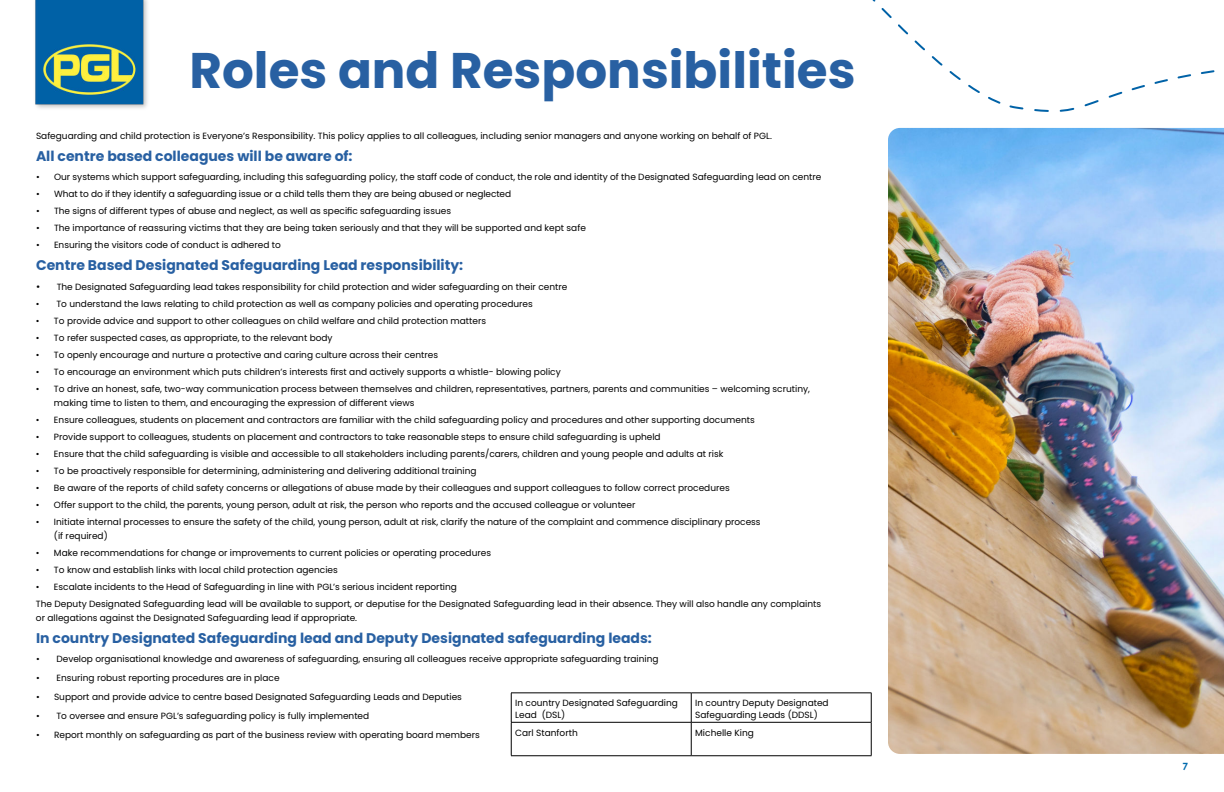
<style>
.page{position:relative;width:1224px;height:792px;background:#fff}
.page>*{position:absolute;margin:0;border:0;box-sizing:border-box;transform-origin:0 0}
.t1{font:700 50px "Poppins";color:#2860a2}
.t2{font:700 14px "Poppins";color:#2860a2}
.t3{font:700 10px "Century Gothic Pro";color:#006bae}
.t4{font:9px/14px "Poppins";color:#000}
.s1{font-size:10px}
</style>
<div class="page">
<img style="left:35px;top:0;width:113px;height:109px">
<img style="left:888px;top:128px;width:336px;height:626px">
<svg style="left:1035px;top:111px;width:32px;height:1px"></svg>
<svg style="left:872px;top:0;width:343px;height:111px"></svg>
<hr style="left:511px;top:693px;width:180px;height:1px;background:#000">
<svg style="left:511px;top:693px;width:1px;height:29px"></svg>
<hr style="left:691px;top:693px;width:181px;height:1px;background:#000">
<svg style="left:691px;top:693px;width:1px;height:29px"></svg>
<svg style="left:871px;top:693px;width:1px;height:29px"></svg>
<hr style="left:511px;top:722px;width:180px;height:1px;background:#000">
<hr style="left:511px;top:723px;width:1px;height:32px;background:#000">
<hr style="left:691px;top:722px;width:181px;height:1px;background:#000">
<hr style="left:691px;top:723px;width:1px;height:32px;background:#000">
<hr style="left:871px;top:723px;width:1px;height:32px;background:#000">
<hr style="left:511px;top:755px;width:180px;height:1px;background:#000">
<hr style="left:691px;top:755px;width:181px;height:1px;background:#000">
<h1 class="t1" style="left:190px;top:48px;width:668px">Roles and Responsibilities</h1>
<p class="t4" style="left:36px;top:129px;width:737px">Safeguarding and child protection is Everyone’s Responsibility. This policy applies to all colleagues, including senior managers and anyone working on behalf of PGL.</p>
<h2 class="t2" style="left:36px;top:150px;width:318px">All centre based colleagues will be aware of:</h2>
<p class="t4" style="left:36px;top:170px;width:787px">• Our systems which support safeguarding, including this safeguarding policy, the staff code of conduct, the role and identity of the Designated Safeguarding lead on centre</p>
<p class="t4" style="left:36px;top:187px;width:477px">• What to do if they identify a safeguarding issue or a child tells them they are being abused or neglected</p>
<p class="t4" style="left:36px;top:204px;width:417px">• The signs of different types of abuse and neglect, as well as specific safeguarding issues</p>
<p class="t4" style="left:36px;top:221px;width:551px">• The importance of reassuring victims that they are being taken seriously and that they will be supported and kept safe</p>
<p class="t4" style="left:36px;top:238px;width:247px">• Ensuring the visitors code of conduct is adhered to</p>
<h2 class="t2" style="left:36px;top:259px;width:429px">Centre Based Designated Safeguarding Lead responsibility:</h2>
<p class="t4" style="left:36px;top:280px;width:533px"><span class="s1">•</span> The Designated Safeguarding lead takes responsibility for child protection and wider safeguarding on their centre</p>
<p class="t4" style="left:36px;top:297px;width:498px">• To understand the laws relating to child protection as well as company policies and operating procedures</p>
<p class="t4" style="left:36px;top:314px;width:452px">• To provide advice and support to other colleagues on child welfare and child protection matters</p>
<p class="t4" style="left:36px;top:331px;width:298px">• To refer suspected cases, as appropriate, to the relevant body</p>
<p class="t4" style="left:36px;top:348px;width:404px">• To openly encourage and nurture a protective and caring culture across their centres</p>
<p class="t4" style="left:36px;top:365px;width:526px">• To encourage an environment which puts children’s interests first and actively supports a whistle- blowing policy</p>
<p class="t4" style="left:54px;top:382px;width:757px;text-indent:-18px">• To drive an honest, safe, two-way communication process between themselves and children, representatives, partners, parents and communities – welcoming scrutiny, making time to listen to them, and encouraging the expression of different views</p>
<p class="t4" style="left:36px;top:413px;width:720px">• Ensure colleagues, students on placement and contractors are familiar with the child safeguarding policy and procedures and other supporting documents</p>
<p class="t4" style="left:36px;top:430px;width:626px">• Provide support to colleagues, students on placement and contractors to take reasonable steps to ensure child safeguarding is upheld</p>
<p class="t4" style="left:36px;top:447px;width:689px">• Ensure that the child safeguarding is visible and accessible to all stakeholders including parents/carers, children and young people and adults at risk</p>
<p class="t4" style="left:36px;top:464px;width:442px">• To be proactively responsible for determining, administering and delivering additional training</p>
<p class="t4" style="left:36px;top:481px;width:695px">• Be aware of the reports of child safety concerns or allegations of abuse made by their colleagues and support colleagues to follow correct procedures</p>
<p class="t4" style="left:36px;top:498px;width:601px">• Offer support to the child, the parents, young person, adult at risk, the person who reports and the accused colleague or volunteer</p>
<p class="t4" style="left:54px;top:515px;width:708px;text-indent:-18px">• Initiate internal processes to ensure the safety of the child, young person, adult at risk, clarify the nature of the complaint and commence disciplinary process (if required)</p>
<p class="t4" style="left:36px;top:546px;width:457px">• Make recommendations for change or improvements to current policies or operating procedures</p>
<p class="t4" style="left:36px;top:563px;width:303px">• To know and establish links with local child protection agencies</p>
<p class="t4" style="left:36px;top:579px;width:787px;line-height:17px">• Escalate incidents to the Head of Safeguarding in line with PGL’s serious incident reporting<br>The Deputy Designated Safeguarding lead will be available to support, or deputise for the Designated Safeguarding lead in their absence. They will also handle any complaints</p>
<p class="t4" style="left:36px;top:611px;width:323px">or allegations against the Designated Safeguarding lead if appropriate.</p>
<h2 class="t2" style="left:36px;top:632px;width:617px">In country Designated Safeguarding lead and Deputy Designated safeguarding leads:</h2>
<p class="t4" style="left:36px;top:652px;width:624px">• Develop organisational knowledge and awareness of safeguarding, ensuring all colleagues receive appropriate safeguarding training</p>
<p class="t4" style="left:36px;top:671px;width:245px">• Ensuring robust reporting procedures are in place</p>
<p class="t4" style="left:36px;top:690px;width:428px">• Support and provide advice to centre based Designated Safeguarding Leads and Deputies</p>
<p class="t4" style="left:36px;top:709px;width:335px">• To oversee and ensure PGL’s safeguarding policy is fully implemented</p>
<p class="t4" style="left:36px;top:728px;width:445px">• Report monthly on safeguarding as part of the business review with operating board members</p>
<p class="t4" style="left:515px;top:697px;width:164px;line-height:12px">In country Designated Safeguarding<br>Lead (DSL)</p>
<p class="t4" style="left:695px;top:697px;width:135px;line-height:12px">In country Deputy Designated<br>Safeguarding Leads (DDSL)</p>
<p class="t4" style="left:515px;top:726px;width:64px">Carl Stanforth</p>
<p class="t4" style="left:695px;top:726px;width:60px">Michelle King</p>
<p class="t3" style="left:1182px;top:761px;width:7px">7</p>
</div>
